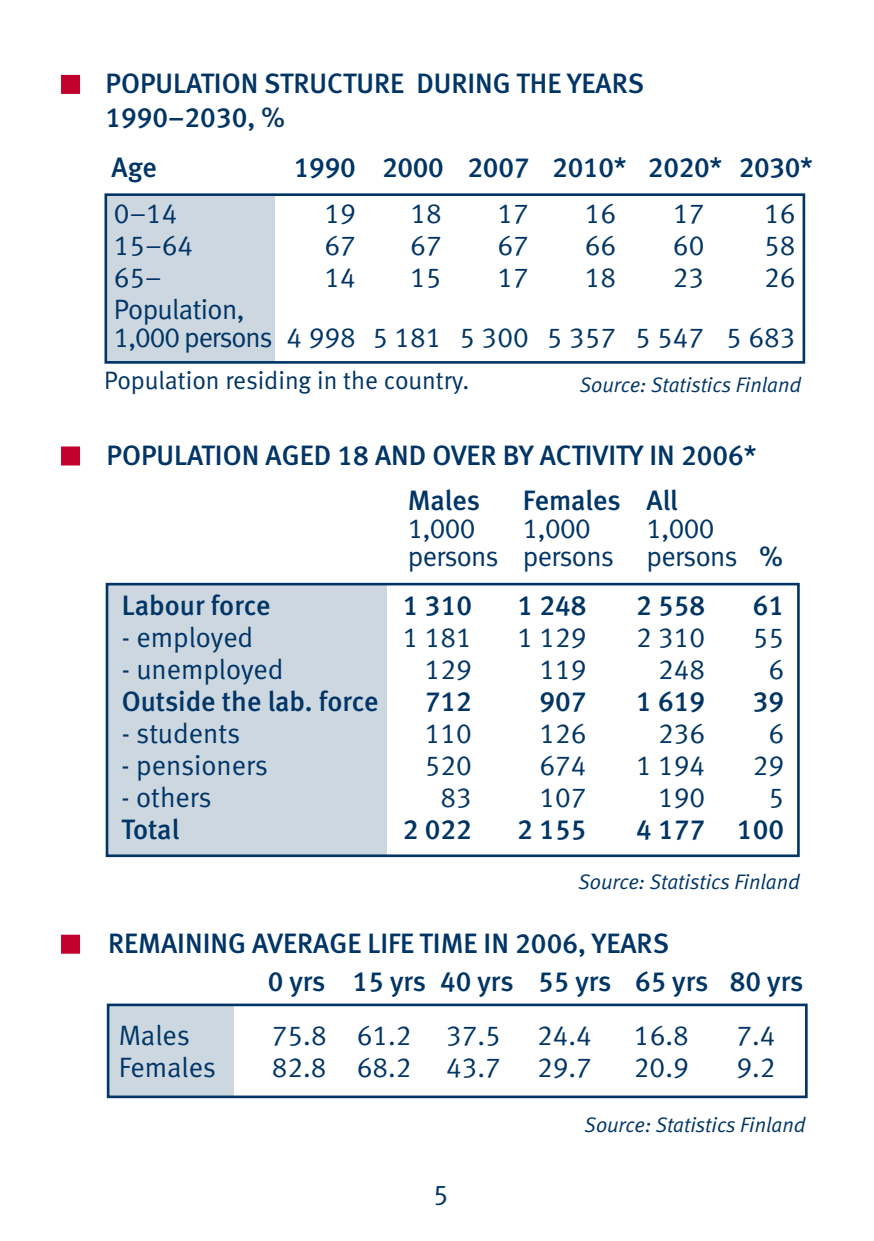
<style>
.page{position:relative;width:874px;height:1241px;background:#fff}
.page>*{position:absolute;margin:0;border:0;box-sizing:border-box;transform-origin:0 0}
.t1{font:28px/33.6px "Meta Medium LF";color:#003566}
.t2{font:28px "Meta Normal LF";color:#003566}
.t3{font:28px/28px "Meta Normal LF";letter-spacing:-.02em;color:#003566}
.t4{font:28px/28px "Meta Normal LF";letter-spacing:-.025em;color:#003566}
.t5{font:28px "Meta Normal";color:#003566}
.t6{font:25.2px "Meta Normal";color:#003566}
.t7{font:italic 21px "Meta Normal";color:#003566}
.s1{font-family:"Meta Medium LF"}
</style>
<div class="page">
<div style="left:109px;top:1005px;width:124px;height:91px;background:#ccd7e0"></div>
<div style="left:107px;top:1003px;width:700px;height:95px;border:3px solid #003566"></div>
<div style="left:106px;top:195px;width:169px;height:167px;background:#ccd7e0"></div>
<div style="left:104px;top:193px;width:701px;height:171px;border:3px solid #003566"></div>
<div style="left:107px;top:584px;width:279px;height:271px;background:#ccd7e0"></div>
<div style="left:106px;top:583px;width:693px;height:274px;border:3px solid #003566"></div>
<div style="left:61px;top:75px;width:19px;height:19px;background:#c1002b;border:4px solid #c1002b"></div>
<div style="left:61px;top:446px;width:19px;height:19px;background:#c1002b;border:4px solid #c1002b"></div>
<div style="left:61px;top:934px;width:19px;height:19px;background:#c1002b;border:4px solid #c1002b"></div>
<p class="t1" style="left:105px;top:66px;width:540px">POPULATION STRUCTURE DURING THE YEARS<br>1990–2030, %</p>
<p class="t1" style="left:111px;top:150px;width:47px">Age</p>
<p class="t1" style="left:294px;top:150px;width:520px">1990 2000 2007 2010* 2020* 2030*</p>
<p class="t2" style="left:114px;top:197px;width:65px">0–14</p>
<p class="t2" style="left:324px;top:197px;width:33px">19</p>
<p class="t2" style="left:410px;top:197px;width:33px">18</p>
<p class="t2" style="left:497px;top:197px;width:33px">17</p>
<p class="t2" style="left:585px;top:197px;width:33px">16</p>
<p class="t2" style="left:673px;top:197px;width:33px">17</p>
<p class="t2" style="left:764px;top:197px;width:33px">16</p>
<p class="t2" style="left:114px;top:229px;width:81px">15–64</p>
<p class="t2" style="left:324px;top:229px;width:33px">67</p>
<p class="t2" style="left:410px;top:229px;width:33px">67</p>
<p class="t2" style="left:497px;top:229px;width:33px">67</p>
<p class="t2" style="left:584px;top:229px;width:33px">66</p>
<p class="t2" style="left:673px;top:229px;width:33px">60</p>
<p class="t2" style="left:764px;top:229px;width:33px">58</p>
<p class="t2" style="left:114px;top:261px;width:49px">65–</p>
<p class="t2" style="left:324px;top:261px;width:33px">14</p>
<p class="t2" style="left:410px;top:261px;width:33px">15</p>
<p class="t2" style="left:497px;top:261px;width:33px">17</p>
<p class="t2" style="left:584px;top:261px;width:33px">18</p>
<p class="t2" style="left:673px;top:261px;width:33px">23</p>
<p class="t2" style="left:764px;top:261px;width:33px">26</p>
<p class="t3" style="left:114px;top:295px;width:683px">Population,<br>1,000 persons 4 998 5 181 5 300 5 357 5 547 5 683</p>
<p class="t6" style="left:104px;top:366px;width:367px">Population residing in the country.</p>
<p class="t7" style="left:579px;top:372px;width:223px">Source: Statistics Finland</p>
<p class="t1" style="left:106px;top:438px;width:651px">POPULATION AGED 18 AND OVER BY ACTIVITY IN 2006*</p>
<p class="t1" style="left:408px;top:483px;width:74px">Males</p>
<p class="t4" style="left:408px;top:513px;width:92px">1,000 persons</p>
<p class="t1" style="left:523px;top:483px;width:99px">Females</p>
<p class="t4" style="left:523px;top:513px;width:92px">1,000 persons</p>
<p class="t1" style="left:646px;top:483px;width:32px">All</p>
<p class="t4" style="left:646px;top:513px;width:138px">1,000 persons <span class="s1">%</span></p>
<p class="t1" style="left:122px;top:588px;width:150px">Labour force</p>
<p class="t1" style="left:403px;top:588px;width:71px">1 310</p>
<p class="t1" style="left:517px;top:588px;width:71px">1 248</p>
<p class="t1" style="left:636px;top:588px;width:71px">2 558</p>
<p class="t1" style="left:752px;top:588px;width:33px">61</p>
<p class="t2" style="left:122px;top:621px;width:133px">- employed</p>
<p class="t2" style="left:403px;top:621px;width:71px">1 181</p>
<p class="t2" style="left:517px;top:621px;width:71px">1 129</p>
<p class="t2" style="left:636px;top:621px;width:71px">2 310</p>
<p class="t2" style="left:752px;top:621px;width:33px">55</p>
<p class="t2" style="left:122px;top:653px;width:163px">- unemployed</p>
<p class="t2" style="left:425px;top:653px;width:49px">129</p>
<p class="t2" style="left:539px;top:653px;width:49px">119</p>
<p class="t2" style="left:658px;top:653px;width:49px">248</p>
<p class="t2" style="left:768px;top:653px;width:17px">6</p>
<p class="t1" style="left:122px;top:684px;width:258px">Outside the lab. force</p>
<p class="t1" style="left:425px;top:684px;width:49px">712</p>
<p class="t1" style="left:539px;top:684px;width:49px">907</p>
<p class="t1" style="left:636px;top:684px;width:71px">1 619</p>
<p class="t1" style="left:752px;top:684px;width:33px">39</p>
<p class="t2" style="left:122px;top:717px;width:120px">- students</p>
<p class="t2" style="left:425px;top:717px;width:49px">110</p>
<p class="t2" style="left:539px;top:717px;width:49px">126</p>
<p class="t2" style="left:658px;top:717px;width:49px">236</p>
<p class="t2" style="left:768px;top:717px;width:17px">6</p>
<p class="t2" style="left:122px;top:749px;width:148px">- pensioners</p>
<p class="t2" style="left:425px;top:749px;width:49px">520</p>
<p class="t2" style="left:539px;top:749px;width:49px">674</p>
<p class="t2" style="left:636px;top:749px;width:71px">1 194</p>
<p class="t2" style="left:752px;top:749px;width:33px">29</p>
<p class="t2" style="left:122px;top:781px;width:92px">- others</p>
<p class="t2" style="left:440px;top:781px;width:33px">83</p>
<p class="t2" style="left:539px;top:781px;width:49px">107</p>
<p class="t2" style="left:658px;top:781px;width:49px">190</p>
<p class="t2" style="left:768px;top:781px;width:17px">5</p>
<p class="t1" style="left:122px;top:812px;width:59px">Total</p>
<p class="t1" style="left:403px;top:812px;width:71px">2 022</p>
<p class="t1" style="left:517px;top:812px;width:71px">2 155</p>
<p class="t1" style="left:636px;top:812px;width:149px">4 177 100</p>
<p class="t7" style="left:578px;top:869px;width:223px">Source: Statistics Finland</p>
<p class="t1" style="left:108px;top:926px;width:562px">REMAINING AVERAGE LIFE TIME IN 2006, YEARS</p>
<p class="t1" style="left:268px;top:964px;width:537px">0 yrs 15 yrs 40 yrs 55 yrs 65 yrs 80 yrs</p>
<p class="t2" style="left:119px;top:1018px;width:73px">Males</p>
<p class="t2" style="left:272px;top:1018px;width:230px">75.8 61.2 37.5</p>
<p class="t2" style="left:537px;top:1018px;width:56px">24.4</p>
<p class="t2" style="left:634px;top:1018px;width:56px">16.8</p>
<p class="t2" style="left:736px;top:1018px;width:41px">7.4</p>
<p class="t2" style="left:119px;top:1050px;width:99px">Females</p>
<p class="t2" style="left:272px;top:1050px;width:230px">82.8 68.2 43.7</p>
<p class="t2" style="left:537px;top:1050px;width:56px">29.7</p>
<p class="t2" style="left:634px;top:1050px;width:56px">20.9</p>
<p class="t2" style="left:736px;top:1050px;width:41px">9.2</p>
<p class="t7" style="left:584px;top:1112px;width:222px">Source: Statistics Finland</p>
<p class="t5" style="left:434px;top:1173px;width:15px">5</p>
</div>
